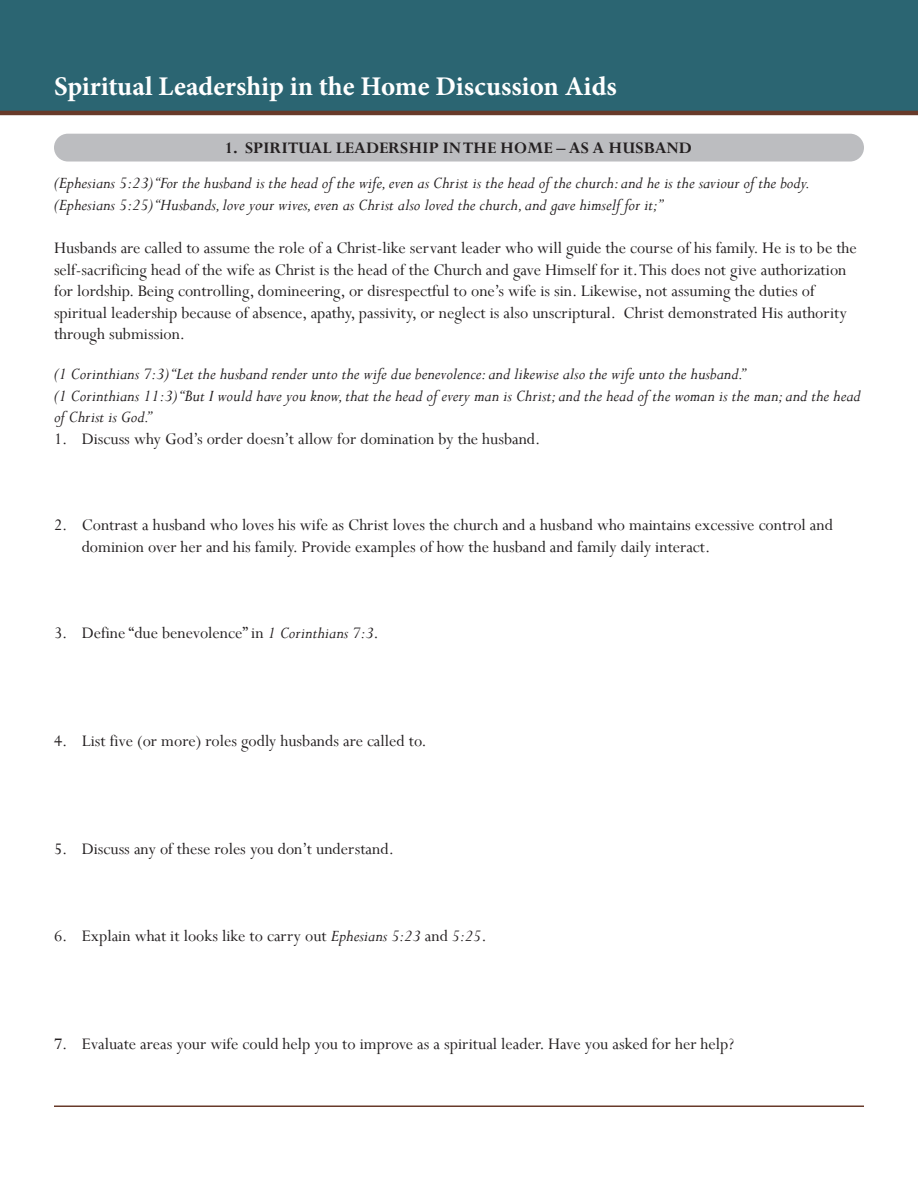
<style>
.page{position:relative;width:918px;height:1188px;background:#fff}
.page>*{position:absolute;margin:0;border:0;box-sizing:border-box;transform-origin:0 0}
.t1{font:700 27px "Minion Pro";color:#fff}
.headers_within_main{font:18px/21.6px "Perpetua";color:#231f20}
.Main_Body{font:18px/21.6px "Perpetua";color:#231f20}
.Scripture{font:italic 18px/21.6px "Perpetua";color:#231f20}
.Endnote_Text{font:700 18px "Perpetua";color:#231f20}
.s1{font-style:italic}
</style>
<div class="page">
<div style="left:0;top:0;width:918px;height:113px;background:#2b6572"></div>
<hr style="left:54px;top:1106px;width:810px;height:1px;background:#683a2a">
<hr style="left:0;top:111px;width:918px;height:4px;background:#683a2a">
<div style="left:54px;top:134px;width:810px;height:28px;background:#bcbdc0;border-radius:14px"></div>
<h1 class="t1" style="left:54px;top:68px;width:564px">Spiritual Leadership in the Home Discussion Aids</h1>
<p class="Endnote_Text" style="left:225px;top:137px;width:468px">1. SPIRITUAL LEADERSHIP IN THE HOME – AS A HUSBAND</p>
<p class="Scripture" style="left:54px;top:172px;width:758px">(Ephesians 5:23) “For the husband is the head of the wife, even as Christ is the head of the church: and he is the saviour of the body.</p>
<p class="Scripture" style="left:54px;top:193px;width:610px">(Ephesians 5:25) “Husbands, love your wives, even as Christ also loved the church, and gave himself for it;”</p>
<p class="Main_Body" style="left:54px;top:237px;width:804px">Husbands are called to assume the role of a Christ-like servant leader who will guide the course of his family. He is to be the self-sacrificing head of the wife as Christ is the head of the Church and gave Himself for it. This does not give authorization for lordship. Being controlling, domineering, or disrespectful to one’s wife is sin. Likewise, not assuming the duties of spiritual leadership because of absence, apathy, passivity, or neglect is also unscriptural. Christ demonstrated His authority through submission.</p>
<p class="Scripture" style="left:54px;top:362px;width:693px">(1 Corinthians 7:3) “Let the husband render unto the wife due benevolence: and likewise also the wife unto the husband.”</p>
<p class="Scripture" style="left:54px;top:384px;width:808px">(1 Corinthians 11:3) “But I would have you know, that the head of every man is Christ; and the head of the woman is the man; and the head of Christ is God.”</p>
<p class="headers_within_main" style="left:54px;top:427px;width:488px">1. Discuss why God’s order doesn’t allow for domination by the husband.</p>
<p class="headers_within_main" style="left:82px;top:514px;width:753px;text-indent:-28px">2. Contrast a husband who loves his wife as Christ loves the church and a husband who maintains excessive control and dominion over her and his family. Provide examples of how the husband and family daily interact.</p>
<p class="headers_within_main" style="left:54px;top:622px;width:326px">3. Define “due benevolence” in <span class="s1">1 Corinthians 7:3</span>.</p>
<p class="headers_within_main" style="left:54px;top:730px;width:374px">4. List five (or more) roles godly husbands are called to.</p>
<p class="headers_within_main" style="left:54px;top:838px;width:341px">5. Discuss any of these roles you don’t understand.</p>
<p class="headers_within_main" style="left:54px;top:924px;width:434px">6. Explain what it looks like to carry out <span class="s1">Ephesians 5:23</span> and <span class="s1">5:25</span>.</p>
<p class="headers_within_main" style="left:54px;top:1032px;width:681px">7. Evaluate areas your wife could help you to improve as a spiritual leader. Have you asked for her help?</p>
</div>
